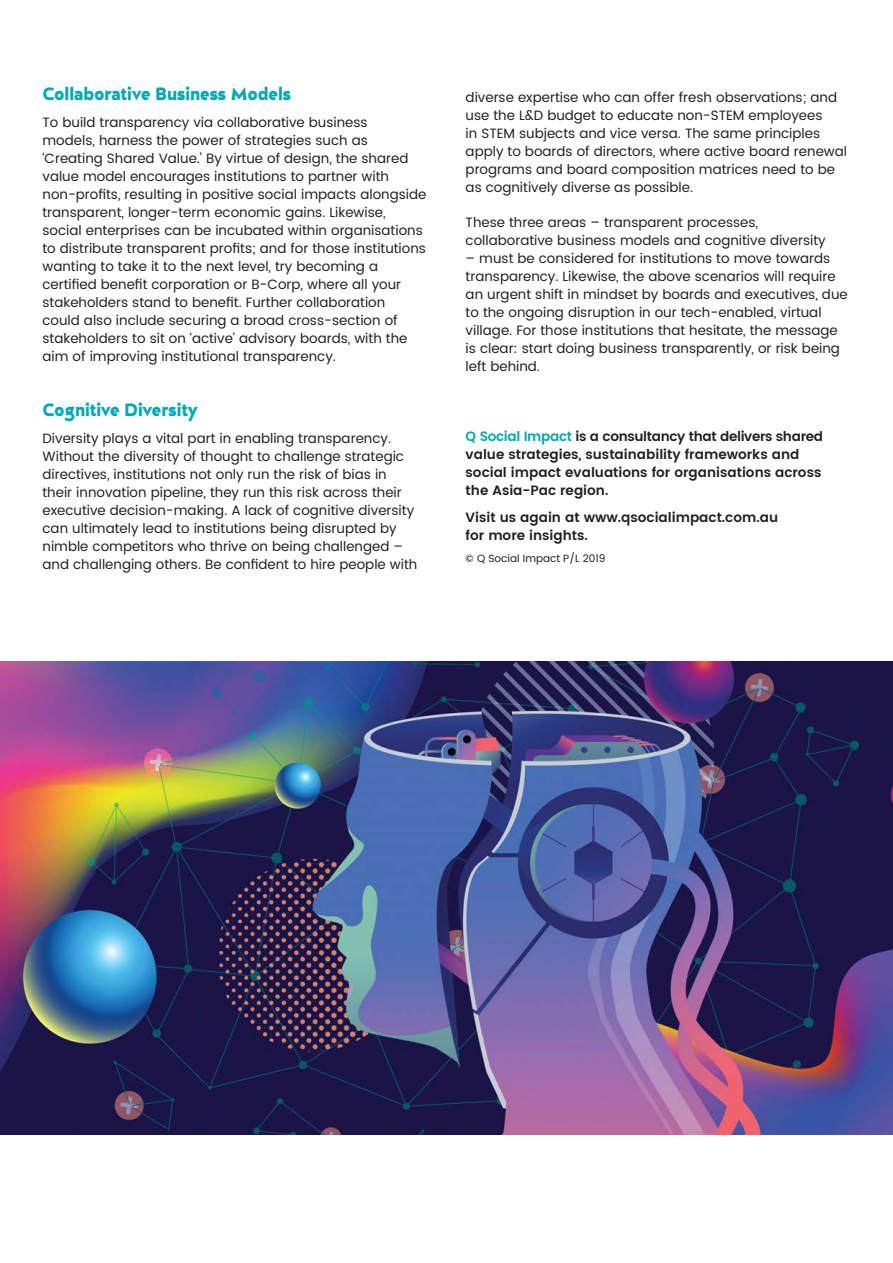
<style>
.page{position:relative;width:893px;height:1263px;background:#fff}
.page>*{position:absolute;margin:0;border:0;box-sizing:border-box;transform-origin:0 0}
.question{font:900 18px "D Hanna";color:#00a8b4}
.text{font:13.5px/18px "Poppins";color:#231f20}
.text-2{font:600 13.5px/18px "Poppins";color:#231f20}
.text-3{font:10.5px "Poppins";color:#231f20}
.s1{color:#00a8b4}
</style>
<div class="page">
<img style="left:0;top:661px;width:893px;height:474px">
<p class="question" style="left:43px;top:82px;width:250px">Collaborative Business Models</p>
<p class="text" style="left:43px;top:114px;width:385px">To build transparency via collaborative business<br>models, harness the power of strategies such as ‘Creating Shared Value.’ By virtue of design, the shared value model encourages institutions to partner with non-profits, resulting in positive social impacts alongside transparent, longer-term economic gains. Likewise, social enterprises can be incubated within organisations to distribute transparent profits; and for those institutions wanting to take it to the next level, try becoming a certified benefit corporation or B-Corp, where all your stakeholders stand to benefit. Further collaboration<br>could also include securing a broad cross-section of stakeholders to sit on ‘active’ advisory boards, with the aim of improving institutional transparency.</p>
<p class="question" style="left:43px;top:398px;width:156px">Cognitive Diversity</p>
<p class="text" style="left:43px;top:430px;width:376px">Diversity plays a vital part in enabling transparency.<br>Without the diversity of thought to challenge strategic directives, institutions not only run the risk of bias in their innovation pipeline, they run this risk across their executive decision-making. A lack of cognitive diversity can ultimately lead to institutions being disrupted by nimble competitors who thrive on being challenged – and challenging others. Be confident to hire people with</p>
<p class="text" style="left:466px;top:89px;width:383px">diverse expertise who can offer fresh observations; and use the L&amp;D budget to educate non-STEM employees<br>in STEM subjects and vice versa. The same principles apply to boards of directors, where active board renewal programs and board composition matrices need to be as cognitively diverse as possible.</p>
<p class="text" style="left:466px;top:214px;width:362px">These three areas – transparent processes, collaborative business models and cognitive diversity</p>
<p class="text" style="left:466px;top:250px;width:384px">– must be considered for institutions to move towards transparency. Likewise, the above scenarios will require an urgent shift in mindset by boards and executives, due to the ongoing disruption in our tech-enabled, virtual village. For those institutions that hesitate, the message is clear: start doing business transparently, or risk being left behind.</p>
<p class="text-2" style="left:466px;top:428px;width:359px"><span class="s1">Q Social Impact</span> is a consultancy that delivers shared value strategies, sustainability frameworks and social impact evaluations for organisations across the Asia-Pac region.</p>
<p class="text-2" style="left:466px;top:508px;width:314px">Visit us again at www.qsocialimpact.com.au for more insights.</p>
<p class="text-3" style="left:466px;top:551px;width:141px">© Q Social Impact P/L 2019</p>
</div>
